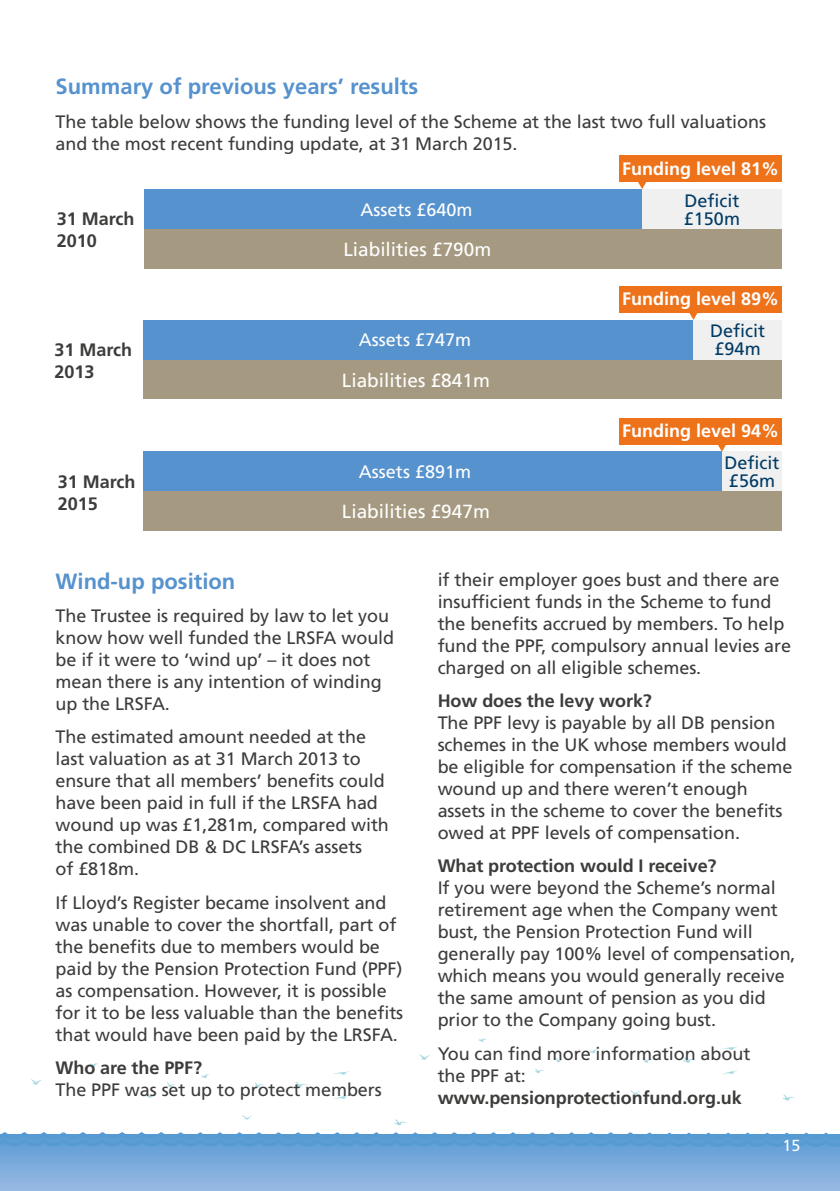
<style>
.page{position:relative;width:840px;height:1191px;background:#fff}
.page>*{position:absolute;margin:0;border:0;box-sizing:border-box;transform-origin:0 0}
.t1{font:700 22px "Frutiger LT Std";color:#5692ce}
.t2{font:19px "Frutiger LT Std";color:#fff}
.t3{font:18px/22px "Frutiger LT Std";letter-spacing:-.005em;color:#3c3c3b}
.t4{font:700 18px/22px "Frutiger LT Std";letter-spacing:-.005em;color:#3c3c3b}
.t5{font:700 18px "Frutiger LT Std";color:#fff}
.t6{font:18px/18px "Frutiger LT Std";color:#003a65}
.t7{font:18px "Frutiger LT Std";color:#fff}
.t8{font:16px "Frutiger LT Std";color:#fff}
</style>
<div class="page">
<svg style="left:201px;top:1074px;width:9px;height:4px"></svg>
<svg style="left:31px;top:1079px;width:11px;height:5px"></svg>
<svg style="left:146px;top:1093px;width:10px;height:5px"></svg>
<svg style="left:333px;top:1071px;width:17px;height:3px"></svg>
<svg style="left:295px;top:1081px;width:12px;height:6px"></svg>
<svg style="left:167px;top:1082px;width:8px;height:5px"></svg>
<svg style="left:334px;top:1095px;width:15px;height:4px"></svg>
<svg style="left:242px;top:1115px;width:9px;height:4px"></svg>
<svg style="left:255px;top:1082px;width:9px;height:5px"></svg>
<svg style="left:90px;top:1063px;width:9px;height:3px"></svg>
<svg style="left:394px;top:1119px;width:13px;height:6px"></svg>
<svg style="left:0;top:1151px;width:839px;height:40px;background:#82aedd"></svg>
<svg style="left:0;top:1132px;width:839px;height:19px;background:#6ba5d8"></svg>
<svg style="left:589px;top:1049px;width:9px;height:4px"></svg>
<svg style="left:419px;top:1054px;width:11px;height:6px"></svg>
<svg style="left:535px;top:1068px;width:9px;height:5px"></svg>
<svg style="left:722px;top:1046px;width:15px;height:3px"></svg>
<svg style="left:683px;top:1057px;width:12px;height:5px"></svg>
<svg style="left:555px;top:1057px;width:8px;height:5px"></svg>
<svg style="left:722px;top:1070px;width:15px;height:4px"></svg>
<svg style="left:630px;top:1090px;width:9px;height:4px"></svg>
<svg style="left:643px;top:1057px;width:9px;height:5px"></svg>
<svg style="left:478px;top:1038px;width:9px;height:4px"></svg>
<svg style="left:783px;top:1094px;width:12px;height:6px"></svg>
<div style="left:619px;top:156px;width:162px;height:26px;background:#ee7219"></div>
<div style="left:619px;top:286px;width:162px;height:26px;background:#ee7219"></div>
<div style="left:619px;top:418px;width:162px;height:26px;background:#ee7219"></div>
<div style="left:145px;top:229px;width:636px;height:39px;background:#a59a81"></div>
<div style="left:145px;top:189px;width:496px;height:40px;background:#5692ce"></div>
<div style="left:641px;top:189px;width:140px;height:40px;background:#f0f0f0"></div>
<div style="left:143px;top:359px;width:638px;height:40px;background:#a59a81"></div>
<div style="left:143px;top:320px;width:550px;height:39px;background:#5692ce"></div>
<div style="left:693px;top:320px;width:88px;height:39px;background:#f0f0f0"></div>
<div style="left:143px;top:491px;width:638px;height:40px;background:#a59a81"></div>
<div style="left:143px;top:451px;width:578px;height:40px;background:#5692ce"></div>
<div style="left:721px;top:451px;width:60px;height:40px;background:#f0f0f0"></div>
<svg style="left:638px;top:182px;width:9px;height:7px"></svg>
<svg style="left:687px;top:312px;width:11px;height:8px"></svg>
<svg style="left:716px;top:444px;width:10px;height:8px"></svg>
<p class="t1" style="left:56px;top:74px;width:364px">Summary of previous years’ results</p>
<p class="t3" style="left:56px;top:110px;width:711px">The table below shows the funding level of the Scheme at the last two full valuations and the most recent funding update, at 31 March 2015.</p>
<p class="t4" style="left:57px;top:208px;width:79px">31 March<br>2010</p>
<p class="t4" style="left:54px;top:338px;width:79px">31 March<br>2013</p>
<p class="t4" style="left:58px;top:470px;width:79px">31 March<br>2015</p>
<p class="t5" style="left:621px;top:158px;width:159px">Funding level 81%</p>
<p class="t7" style="left:360px;top:199px;width:114px">Assets £640m</p>
<p class="t6" style="left:683px;top:191px;width:58px">Deficit £150m</p>
<p class="t2" style="left:343px;top:238px;width:149px">Liabilities £790m</p>
<p class="t5" style="left:621px;top:288px;width:159px">Funding level 89%</p>
<p class="t7" style="left:359px;top:330px;width:114px">Assets £747m</p>
<p class="t6" style="left:709px;top:322px;width:57px">Deficit £94m</p>
<p class="t2" style="left:342px;top:369px;width:149px">Liabilities £841m</p>
<p class="t5" style="left:621px;top:420px;width:159px">Funding level 94%</p>
<p class="t7" style="left:359px;top:461px;width:114px">Assets £891m</p>
<p class="t6" style="left:724px;top:454px;width:57px">Deficit £56m</p>
<p class="t2" style="left:342px;top:500px;width:149px">Liabilities £947m</p>
<p class="t1" style="left:56px;top:568px;width:181px">Wind-up position</p>
<p class="t3" style="left:56px;top:605px;width:340px">The Trustee is required by law to let you know how well funded the LRSFA would be if it were to ‘wind up’ – it does not mean there is any intention of winding up the LRSFA.</p>
<p class="t3" style="left:56px;top:726px;width:334px">The estimated amount needed at the last valuation as at 31 March 2013 to ensure that all members’ benefits could have been paid in full if the LRSFA had wound up was £1,281m, compared with the combined DB &amp; DC LRSFA’s assets<br>of £818m.</p>
<p class="t3" style="left:56px;top:891px;width:349px">If Lloyd’s Register became insolvent and was unable to cover the shortfall, part of the benefits due to members would be paid by the Pension Protection Fund (PPF) as compensation. However, it is possible for it to be less valuable than the benefits that would have been paid by the LRSFA.</p>
<p class="t4" style="left:56px;top:1057px;width:148px">Who are the PPF?</p>
<p class="t3" style="left:56px;top:1079px;width:327px">The PPF was set up to protect members</p>
<p class="t3" style="left:437px;top:568px;width:355px">if their employer goes bust and there are insufficient funds in the Scheme to fund the benefits accrued by members. To help fund the PPF, compulsory annual levies are charged on all eligible schemes.</p>
<p class="t4" style="left:437px;top:690px;width:216px">How does the levy work?</p>
<p class="t3" style="left:437px;top:712px;width:356px">The PPF levy is payable by all DB pension schemes in the UK whose members would be eligible for compensation if the scheme wound up and there weren’t enough assets in the scheme to cover the benefits owed at PPF levels of compensation.</p>
<p class="t4" style="left:437px;top:855px;width:280px">What protection would I receive?</p>
<p class="t3" style="left:437px;top:877px;width:359px">If you were beyond the Scheme’s normal retirement age when the Company went bust, the Pension Protection Fund will generally pay 100% level of compensation, which means you would generally receive the same amount of pension as you did prior to the Company going bust.</p>
<p class="t3" style="left:437px;top:1042px;width:314px">You can find more information about the PPF at:</p>
<p class="t4" style="left:437px;top:1086px;width:305px">www.pensionprotectionfund.org.uk</p>
<p class="t8" style="left:782px;top:1136px;width:19px">15</p>
</div>
